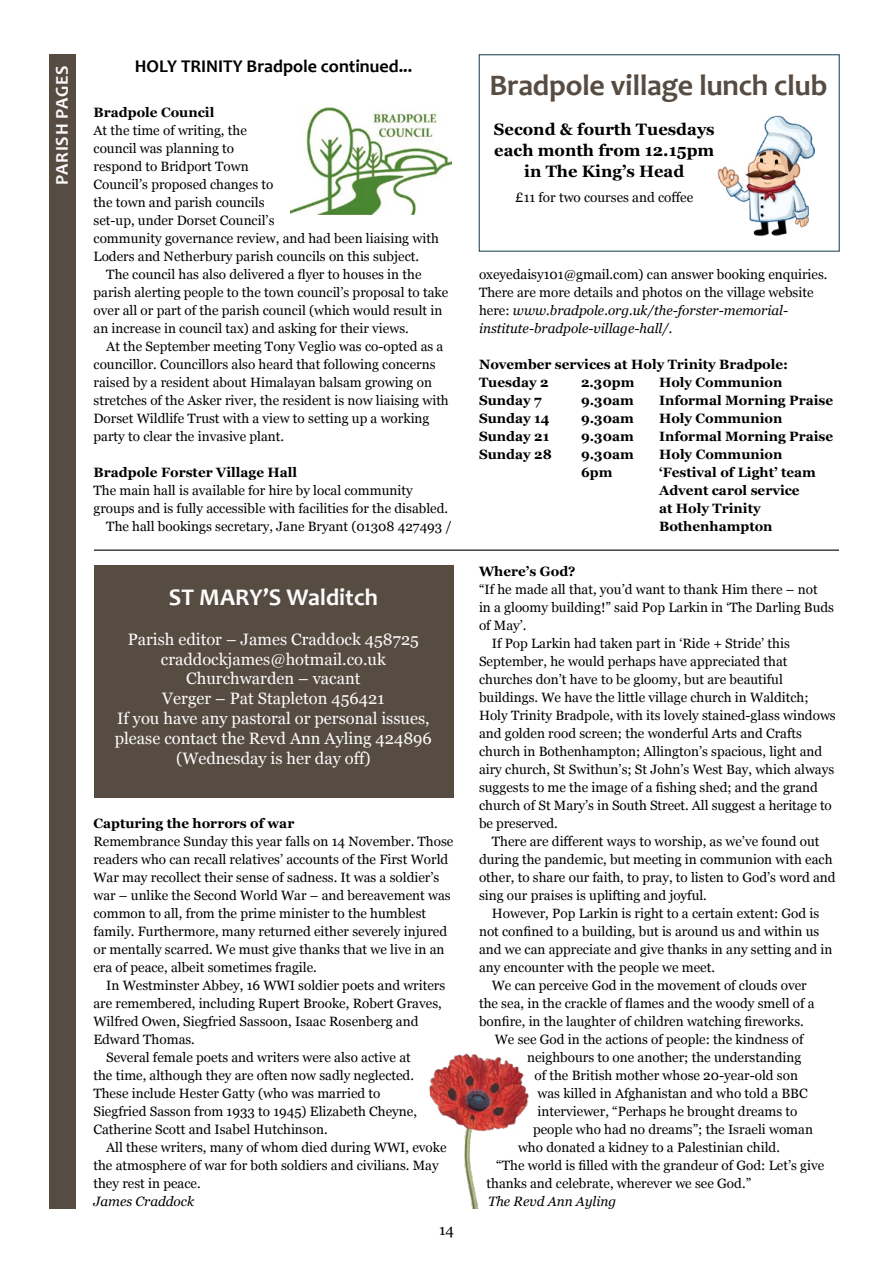
<style>
.page{position:relative;width:893px;height:1263px;background:#fff}
.page>*{position:absolute;margin:0;border:0;box-sizing:border-box;transform-origin:0 0}
.t1{font:700 30px "Candara";letter-spacing:-.01em;color:#574c42}
.t2{font:700 24px "Candara";color:#fdfcfc}
.t3{font:700 18px "Candara";color:#000}
.t4{font:700 18px "Candara";letter-spacing:.04em;color:#fdfcfc}
.t5{font:16.5px/19.8px "Georgia";color:#fdfcfc;text-align:center}
.t6{font:700 16.5px/21px "Georgia";color:#000;text-align:center}
.t7{font:15px "Georgia";color:#000}
.t8{font:13.5px/18px "Georgia";color:#000}
.t9{font:700 13.5px/18px "Georgia";color:#000}
.t10{font:italic 13.5px "Georgia";color:#000}
.s1{font-style:italic}
</style>
<div class="page">
<div style="left:49px;top:54px;width:26px;height:1155px;background:#574c42"></div>
<hr style="left:94px;top:550px;width:745px;height:1px;background:#000">
<div style="left:94px;top:566px;width:359px;height:232px;background:#574c42"></div>
<img style="left:291px;top:107px;width:160px;height:108px">
<div style="left:479px;top:54px;width:361px;height:198px;border:1px solid #2d4f5c"></div>
<img style="left:717px;top:115px;width:98px;height:122px">
<img style="left:429px;top:1053px;width:100px;height:156px">
<h3 class="t4" style="left:51px;top:185px;width:121px;rotate:-90deg">PARISH PAGES</h3>
<h3 class="t3" style="left:135px;top:55px;width:279px">HOLY TRINITY Bradpole continued...</h3>
<p class="t9" style="left:94px;top:103px;width:122px">Bradpole Council</p>
<p class="t8" style="left:94px;top:121px;width:347px">At the time of writing, the<br>council was planning to<br>respond to Bridport Town<br>Council’s proposed changes to<br>the town and parish councils<br>set-up, under Dorset Council’s<br>community governance review, and had been liaising with Loders and Netherbury parish councils on this subject.</p>
<p class="t8" style="left:94px;top:265px;width:356px;text-indent:13px">The council has also delivered a flyer to houses in the parish alerting people to the town council’s proposal to take over all or part of the parish council (which would result in an increase in council tax) and asking for their views.</p>
<p class="t8" style="left:94px;top:337px;width:357px;text-indent:13px">At the September meeting Tony Veglio was co-opted as a councillor. Councillors also heard that following concerns raised by a resident about Himalayan balsam growing on stretches of the Asker river, the resident is now liaising with Dorset Wildlife Trust with a view to setting up a working party to clear the invasive plant.</p>
<p class="t9" style="left:94px;top:463px;width:205px">Bradpole Forster Village Hall</p>
<p class="t8" style="left:94px;top:481px;width:321px">The main hall is available for hire by local community</p>
<p class="t8" style="left:94px;top:499px;width:356px">groups and is fully accessible with facilities for the disabled.</p>
<p class="t8" style="left:106px;top:517px;width:347px">The hall bookings secretary, Jane Bryant (01308 427493 /</p>
<h2 class="t2" style="left:169px;top:583px;width:210px">ST MARY’S Walditch</h2>
<p class="t5" style="left:115px;top:628px;width:319px">Parish editor – James Craddock 458725 craddockjames@hotmail.co.uk Churchwarden – vacant<br>Verger – Pat Stapleton 456421<br>If you have any pastoral or personal issues, please contact the Revd Ann Ayling 424896 (Wednesday is her day off)</p>
<p class="t9" style="left:93px;top:814px;width:202px">Capturing the horrors of war</p>
<p class="t8" style="left:93px;top:832px;width:361px">Remembrance Sunday this year falls on 14 November. Those readers who can recall relatives’ accounts of the First World War may recollect their sense of sadness. It was a soldier’s war – unlike the Second World War – and bereavement was common to all, from the prime minister to the humblest family. Furthermore, many returned either severely injured or mentally scarred. We must give thanks that we live in an era of peace, albeit sometimes fragile.</p>
<p class="t8" style="left:106px;top:976px;width:341px">In Westminster Abbey, 16 WWI soldier poets and writers</p>
<p class="t8" style="left:93px;top:994px;width:350px">are remembered, including Rupert Brooke, Robert Graves,</p>
<p class="t8" style="left:93px;top:1012px;width:327px">Wilfred Owen, Siegfried Sassoon, Isaac Rosenberg and</p>
<p class="t8" style="left:93px;top:1030px;width:103px">Edward Thomas.</p>
<p class="t8" style="left:106px;top:1048px;width:306px">Several female poets and writers were also active at</p>
<p class="t8" style="left:93px;top:1066px;width:322px">the time, although they are often now sadly neglected.</p>
<p class="t8" style="left:93px;top:1084px;width:289px">These include Hester Gatty (who was married to</p>
<p class="t8" style="left:93px;top:1102px;width:325px">Siegfried Sasson from 1933 to 1945) Elizabeth Cheyne,</p>
<p class="t8" style="left:93px;top:1120px;width:236px">Catherine Scott and Isabel Hutchinson.</p>
<p class="t8" style="left:106px;top:1138px;width:342px">All these writers, many of whom died during WWI, evoke</p>
<p class="t8" style="left:93px;top:1156px;width:347px">the atmosphere of war for both soldiers and civilians. May</p>
<p class="t8" style="left:93px;top:1174px;width:109px">they rest in peace.</p>
<p class="t10" style="left:93px;top:1191px;width:102px">James Craddock</p>
<p class="t7" style="left:439px;top:1219px;width:16px">14</p>
<h1 class="t1" style="left:490px;top:67px;width:339px">Bradpole village lunch club</h1>
<p class="t6" style="left:494px;top:118px;width:222px">Second &amp; fourth Tuesdays each month from 12.15pm in The King’s Head</p>
<p class="t8" style="left:515px;top:188px;width:179px">£11 for two courses and coffee</p>
<p class="t8" style="left:479px;top:265px;width:350px">oxeyedaisy101@gmail.com) can answer booking enquiries.<br>There are more details and photos on the village website here: <span class="s1">www.bradpole.org.uk/the-forster-memorial&shy;institute-bradpole-village-hall/.</span></p>
<p class="t9" style="left:479px;top:355px;width:311px">November services at Holy Trinity Bradpole:<br>Tuesday 2</p>
<p class="t9" style="left:581px;top:373px;width:55px">2.30pm</p>
<p class="t9" style="left:659px;top:373px;width:125px">Holy Communion</p>
<p class="t9" style="left:479px;top:391px;width:64px">Sunday 7</p>
<p class="t9" style="left:581px;top:391px;width:54px">9.30am</p>
<p class="t9" style="left:659px;top:391px;width:176px">Informal Morning Praise</p>
<p class="t9" style="left:479px;top:409px;width:72px">Sunday 14</p>
<p class="t9" style="left:581px;top:409px;width:54px">9.30am</p>
<p class="t9" style="left:659px;top:409px;width:125px">Holy Communion</p>
<p class="t9" style="left:479px;top:426px;width:72px">Sunday 21</p>
<p class="t9" style="left:581px;top:426px;width:54px">9.30am</p>
<p class="t9" style="left:659px;top:426px;width:176px">Informal Morning Praise</p>
<p class="t9" style="left:479px;top:444px;width:74px">Sunday 28</p>
<p class="t9" style="left:581px;top:444px;width:54px">9.30am</p>
<p class="t9" style="left:659px;top:444px;width:125px">Holy Communion</p>
<p class="t9" style="left:581px;top:462px;width:33px">6pm</p>
<p class="t9" style="left:659px;top:462px;width:158px">‘Festival of Light’ team<br>Advent carol service at Holy Trinity<br>Bothenhampton</p>
<p class="t9" style="left:479px;top:562px;width:98px">Where’s God?</p>
<p class="t8" style="left:479px;top:580px;width:340px">“If he made all that, you’d want to thank Him there – not</p>
<p class="t8" style="left:479px;top:598px;width:357px">in a gloomy building!” said Pop Larkin in ‘The Darling Buds</p>
<p class="t8" style="left:479px;top:616px;width:49px">of May’.</p>
<p class="t8" style="left:492px;top:634px;width:300px">If Pop Larkin had taken part in ‘Ride + Stride’ this</p>
<p class="t8" style="left:479px;top:652px;width:310px">September, he would perhaps have appreciated that</p>
<p class="t8" style="left:479px;top:670px;width:305px">churches don’t have to be gloomy, but are beautiful</p>
<p class="t8" style="left:479px;top:688px;width:331px">buildings. We have the little village church in Walditch;</p>
<p class="t8" style="left:479px;top:706px;width:358px">Holy Trinity Bradpole, with its lovely stained-glass windows</p>
<p class="t8" style="left:479px;top:724px;width:324px">and golden rood screen; the wonderful Arts and Crafts</p>
<p class="t8" style="left:479px;top:742px;width:345px">church in Bothenhampton; Allington’s spacious, light and</p>
<p class="t8" style="left:479px;top:760px;width:357px">airy church, St Swithun’s; St John’s West Bay, which always</p>
<p class="t8" style="left:479px;top:778px;width:340px">suggests to me the image of a fishing shed; and the grand</p>
<p class="t8" style="left:479px;top:796px;width:354px">church of St Mary’s in South Street. All suggest a heritage to</p>
<p class="t8" style="left:479px;top:814px;width:80px">be preserved.</p>
<p class="t8" style="left:492px;top:832px;width:329px">There are different ways to worship, as we’ve found out</p>
<p class="t8" style="left:479px;top:850px;width:355px">during the pandemic, but meeting in communion with each</p>
<p class="t8" style="left:479px;top:868px;width:358px">other, to share our faith, to pray, to listen to God’s word and</p>
<p class="t8" style="left:479px;top:886px;width:229px">sing our praises is uplifting and joyful.</p>
<p class="t8" style="left:492px;top:904px;width:329px">However, Pop Larkin is right to a certain extent: God is</p>
<p class="t8" style="left:479px;top:922px;width:342px">not confined to a building, but is around us and within us</p>
<p class="t8" style="left:479px;top:940px;width:355px">and we can appreciate and give thanks in any setting and in</p>
<p class="t8" style="left:479px;top:958px;width:238px">any encounter with the people we meet.</p>
<p class="t8" style="left:492px;top:976px;width:317px">We can perceive God in the movement of clouds over</p>
<p class="t8" style="left:479px;top:994px;width:337px">the sea, in the crackle of flames and the woody smell of a</p>
<p class="t8" style="left:479px;top:1012px;width:326px">bonfire, in the laughter of children watching fireworks.</p>
<p class="t8" style="left:495px;top:1030px;width:310px">We see God in the actions of people: the kindness of</p>
<p class="t8" style="left:527px;top:1048px;width:276px">neighbours to one another; the understanding</p>
<p class="t8" style="left:534px;top:1066px;width:265px">of the British mother whose 20-year-old son</p>
<p class="t8" style="left:537px;top:1084px;width:272px">was killed in Afghanistan and who told a BBC</p>
<p class="t8" style="left:537px;top:1102px;width:261px">interviewer, “Perhaps he brought dreams to</p>
<p class="t8" style="left:533px;top:1120px;width:281px">people who had no dreams”; the Israeli woman</p>
<p class="t8" style="left:518px;top:1138px;width:263px">who donated a kidney to a Palestinian child.</p>
<p class="t8" style="left:496px;top:1156px;width:330px">“The world is filled with the grandeur of God: Let’s give</p>
<p class="t8" style="left:486px;top:1174px;width:266px">thanks and celebrate, wherever we see God.”</p>
<p class="t10" style="left:488px;top:1191px;width:130px">The Revd Ann Ayling</p>
</div>
